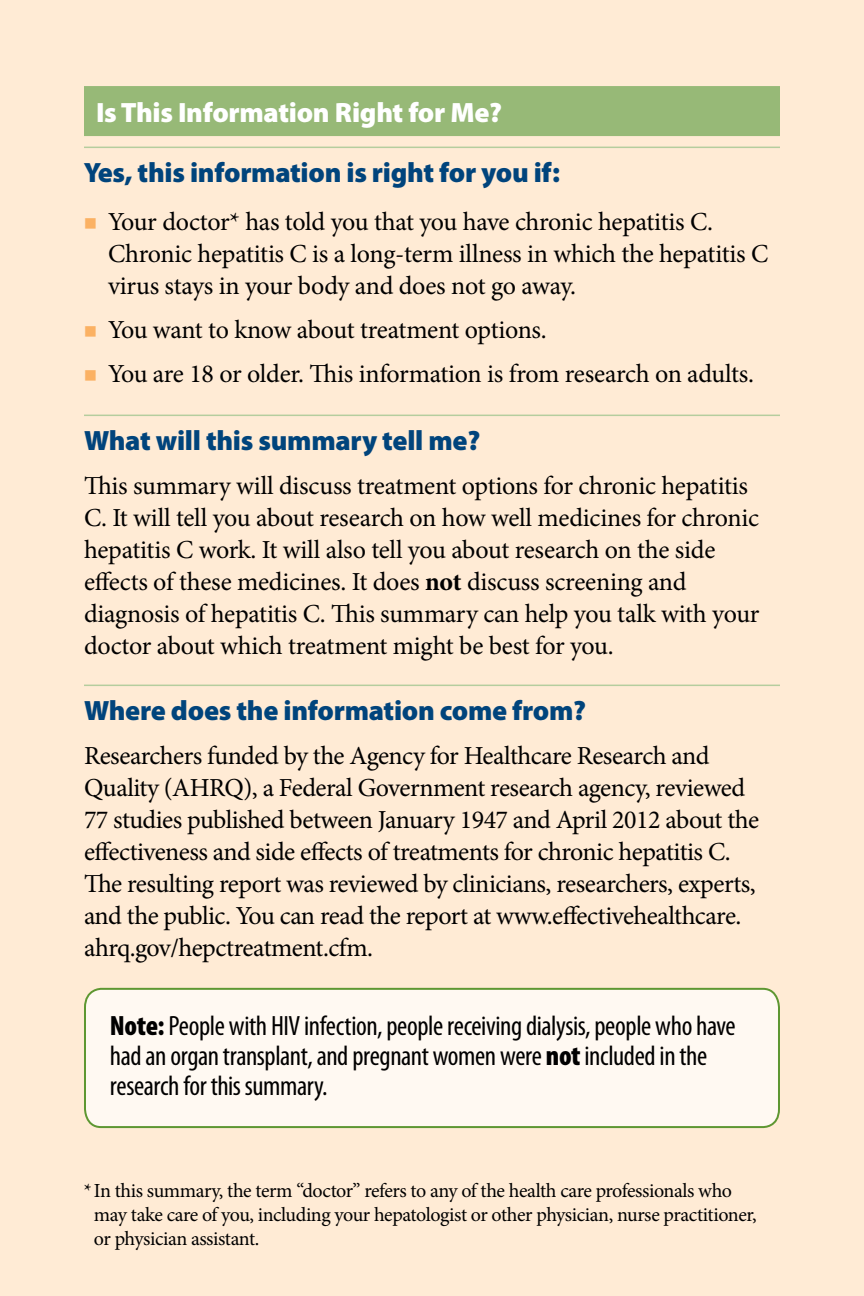
<style>
.page{position:relative;width:864px;height:1296px;background:#ffebd5}
.page>*{position:absolute;margin:0;border:0;box-sizing:border-box;transform-origin:0 0}
.t1{font:condensed 28px/30px "Myriad Pro";letter-spacing:-.015em;color:#000}
.t2{font:900 28px "Myriad Pro";letter-spacing:-.01em;color:#00447c}
.t3{font:900 28px "Myriad Pro";letter-spacing:-.01em;color:#fff}
.t4{font:26px/32px "Minion Pro";letter-spacing:-.015em;color:#000}
.t5{font:20px/24px "Minion Pro";letter-spacing:-.025em;color:#000}
.s1{font-weight:700}
.s2{font-weight:900}
</style>
<div class="page">
<div style="left:84px;top:86px;width:696px;height:50px;background:#97b977"></div>
<hr style="left:84px;top:147px;width:696px;height:1px;background:#b5cd9e">
<hr style="left:84px;top:415px;width:696px;height:1px;background:#b5cd9e">
<hr style="left:84px;top:685px;width:696px;height:1px;background:#b5cd9e">
<svg style="left:84px;top:987px;width:696px;height:142px;background:#f6f3e7"></svg>
<p class="t3" style="left:96px;top:94px;width:408px">Is This Information Right for Me?</p>
<p class="t2" style="left:84px;top:154px;width:478px">Yes, this information is right for you if:</p>
<p class="t4" style="left:108px;top:206px;width:662px">Your doctor* has told you that you have chronic hepatitis C.<br>Chronic hepatitis C is a long-term illness in which the hepatitis C virus stays in your body and does not go away.</p>
<p class="t4" style="left:108px;top:308px;width:648px;line-height:44px">You want to know about treatment options.<br>You are 18 or older. This information is from research on adults.</p>
<p class="t2" style="left:84px;top:422px;width:398px">What will this summary tell me?</p>
<p class="t4" style="left:84px;top:470px;width:677px">This summary will discuss treatment options for chronic hepatitis C. It will tell you about research on how well medicines for chronic hepatitis C work. It will also tell you about research on the side effects of these medicines. It does <span class="s1">not</span> discuss screening and diagnosis of hepatitis C. This summary can help you talk with your doctor about which treatment might be best for you.</p>
<p class="t2" style="left:84px;top:692px;width:504px">Where does the information come from?</p>
<p class="t4" style="left:84px;top:740px;width:677px">Researchers funded by the Agency for Healthcare Research and Quality (AHRQ), a Federal Government research agency, reviewed 77 studies published between January 1947 and April 2012 about the effectiveness and side effects of treatments for chronic hepatitis C.<br>The resulting report was reviewed by clinicians, researchers, experts, and the public. You can read the report at www.effectivehealthcare. ahrq.gov/hepctreatment.cfm.</p>
<p class="t1" style="left:110px;top:1010px;width:627px"><span class="s2">Note:</span> People with HIV infection, people receiving dialysis, people who have had an organ transplant, and pregnant women were <span class="s2">not</span> included in the research for this summary.</p>
<p class="t5" style="left:94px;top:1178px;width:664px;text-indent:-10px">*In this summary, the term “doctor” refers to any of the health care professionals who may take care of you, including your hepatologist or other physician, nurse practitioner, or physician assistant.</p>
</div>
